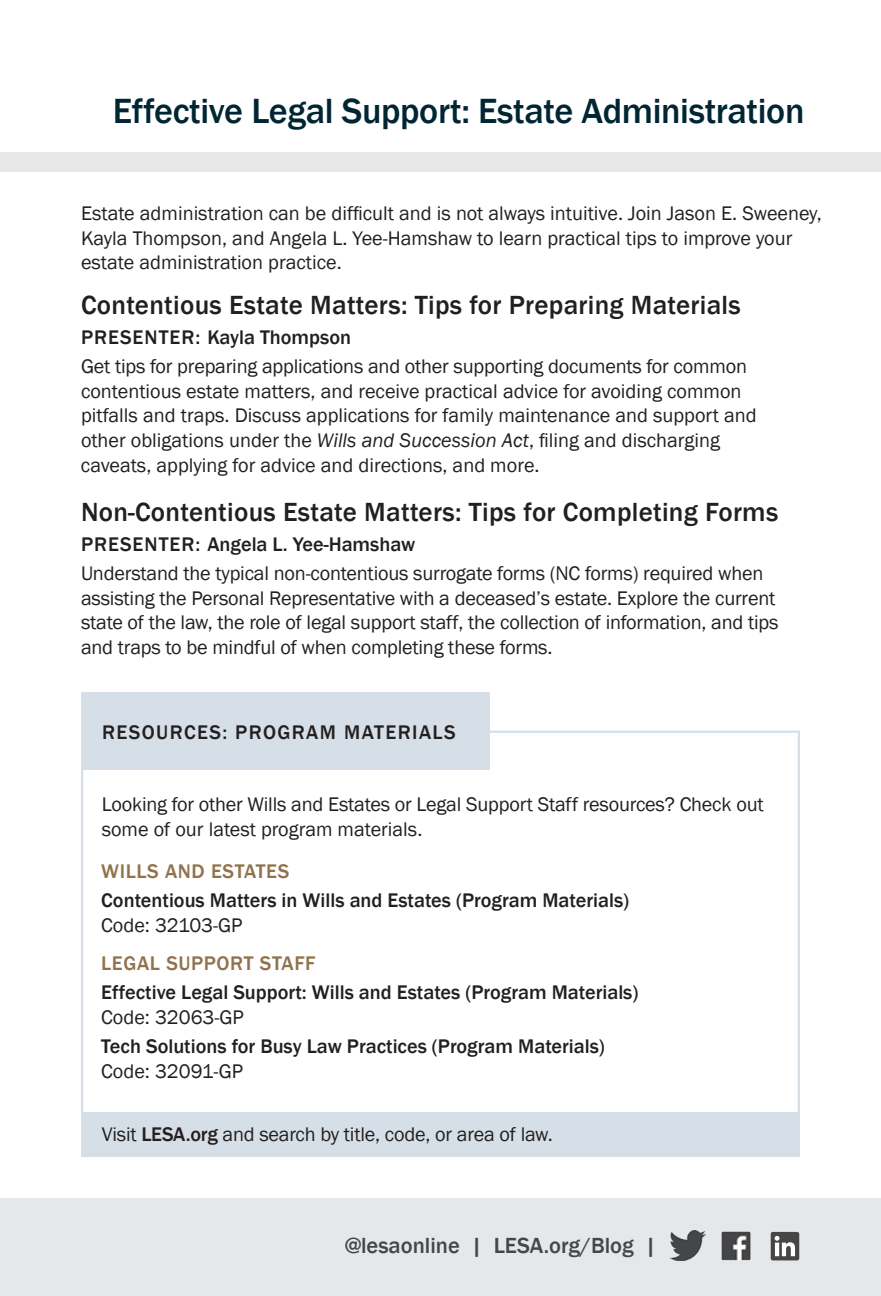
<style>
.page{position:relative;width:881px;height:1296px;background:#fff}
.page>*{position:absolute;margin:0;border:0;box-sizing:border-box;transform-origin:0 0}
.t1{font:500 36px "Franklin Gothic";letter-spacing:-.01em;color:#002634}
.t2{font:500 27px "Franklin Gothic";letter-spacing:.01em;color:#231f20}
.t3{font:500 22.5px "Franklin Gothic";color:#454647}
.t4{font:20.25px/24.8px "Franklin Gothic";letter-spacing:-.01em;color:#231f20}
.t5{font:500 20.25px "Franklin Gothic";color:#231f20}
.t6{font:500 20.25px "Franklin Gothic";letter-spacing:.03em;color:#90724b}
.t7{font:500 20.25px "Franklin Gothic";letter-spacing:.07em;color:#231f20}
.s1{font-style:italic}
.s2{font-weight:500}
</style>
<div class="page">
<div style="left:0;top:1199px;width:881px;height:97px;background:#e6e7e9"></div>
<img style="left:721px;top:1231px;width:30px;height:30px">
<div style="left:771px;top:1232px;width:28px;height:28px;background:#454647;border-radius:2px"></div>
<svg style="left:775px;top:1236px;width:20px;height:20px"></svg>
<img style="left:669px;top:1231px;width:36px;height:29px">
<div style="left:0;top:152px;width:881px;height:20px;background:#e6e7e9"></div>
<div style="left:81px;top:1112px;width:719px;height:45px;background:#d6dfe7"></div>
<div style="left:81px;top:692px;width:408px;height:78px;background:#d6dfe7"></div>
<div style="left:81px;top:731px;width:719px;height:426px;border:2px solid #d6dfe7"></div>
<p class="t1" style="left:113px;top:89px;width:693px">Effective Legal Support: Estate Administration</p>
<p class="t4" style="left:81px;top:201px;width:742px">Estate administration can be difficult and is not always intuitive. Join Jason E. Sweeney,<br>Kayla Thompson, and Angela L. Yee-Hamshaw to learn practical tips to improve your estate administration practice.</p>
<p class="t2" style="left:81px;top:289px;width:661px">Contentious Estate Matters: Tips for Preparing Materials</p>
<p class="t5" style="left:81px;top:324px;width:272px">PRESENTER: Kayla Thompson</p>
<p class="t4" style="left:81px;top:354px;width:677px">Get tips for preparing applications and other supporting documents for common contentious estate matters, and receive practical advice for avoiding common pitfalls and traps. Discuss applications for family maintenance and support and other obligations under the <span class="s1">Wills and Succession Act</span>, filing and discharging caveats, applying for advice and directions, and more.</p>
<p class="t2" style="left:81px;top:496px;width:699px">Non-Contentious Estate Matters: Tips for Completing Forms</p>
<p class="t5" style="left:81px;top:531px;width:336px">PRESENTER: Angela L. Yee-Hamshaw</p>
<p class="t4" style="left:81px;top:561px;width:699px">Understand the typical non-contentious surrogate forms (NC forms) required when assisting the Personal Representative with a deceased’s estate. Explore the current state of the law, the role of legal support staff, the collection of information, and tips and traps to be mindful of when completing these forms.</p>
<p class="t7" style="left:102px;top:720px;width:355px">RESOURCES: PROGRAM MATERIALS</p>
<p class="t4" style="left:102px;top:792px;width:663px">Looking for other Wills and Estates or Legal Support Staff resources? Check out some of our latest program materials.</p>
<p class="t6" style="left:101px;top:859px;width:190px">WILLS AND ESTATES</p>
<p class="t5" style="left:101px;top:888px;width:529px">Contentious Matters in Wills and Estates (Program Materials)</p>
<p class="t4" style="left:101px;top:913px;width:143px">Code: 32103-GP</p>
<p class="t6" style="left:101px;top:951px;width:216px">LEGAL SUPPORT STAFF</p>
<p class="t5" style="left:101px;top:980px;width:539px">Effective Legal Support: Wills and Estates (Program Materials)</p>
<p class="t4" style="left:101px;top:1006px;width:144px">Code: 32063-GP</p>
<p class="t5" style="left:101px;top:1034px;width:505px">Tech Solutions for Busy Law Practices (Program Materials)</p>
<p class="t4" style="left:101px;top:1060px;width:143px">Code: 32091-GP</p>
<p class="t4" style="left:102px;top:1122px;width:452px">Visit <span class="s2">LESA.org</span> and search by title, code, or area of law.</p>
<p class="t3" style="left:345px;top:1232px;width:313px">@lesaonline | LESA.org/Blog |</p>
</div>
